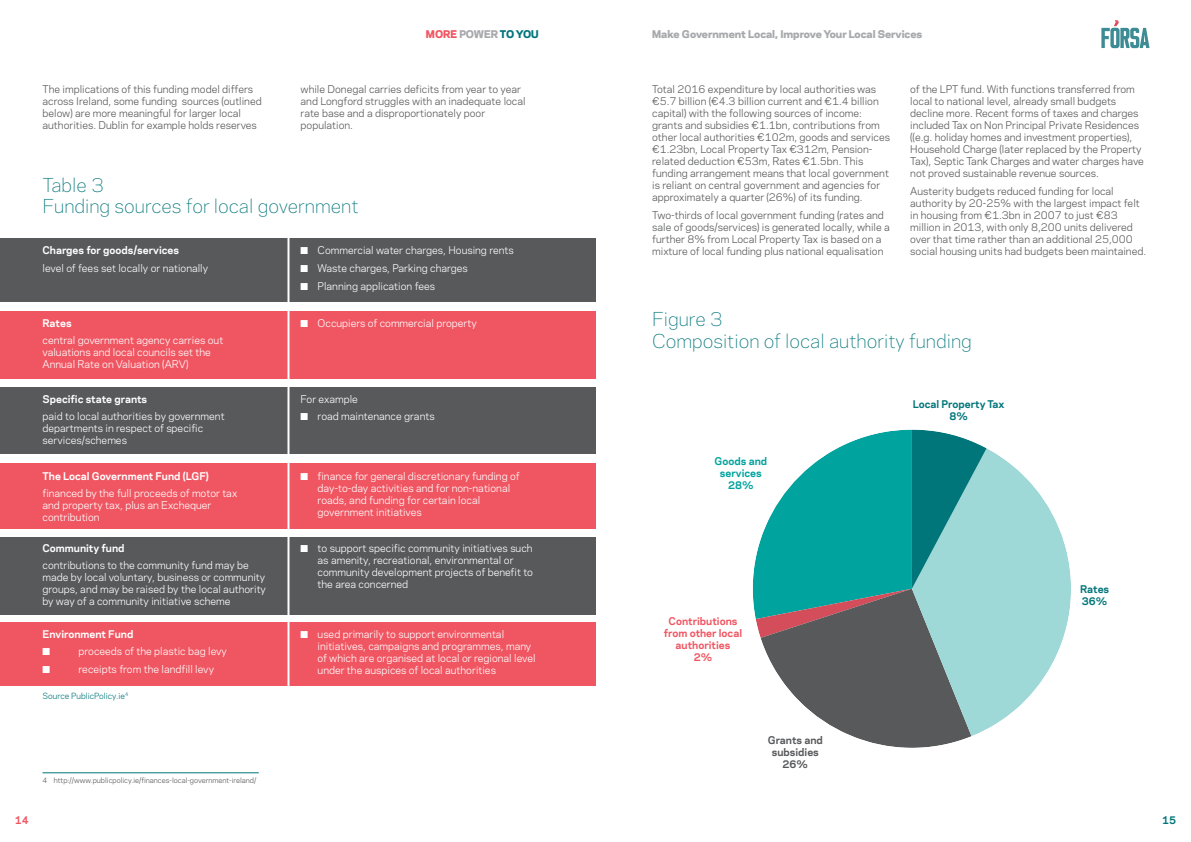
<style>
.page{position:relative;width:1191px;height:842px;background:#fff}
.page>*{position:absolute;margin:0;border:0;box-sizing:border-box;transform-origin:0 0}
.t1{font:300 18px/21.6px "Polaris";color:#00757a}
.t2{font:10px/12px "Polaris";color:#58595b}
.t3{font:10px/12.1px "Polaris";color:#fff}
.t4{font:800 10px "Polaris";color:#a7a9ac}
.t5{font:700 10px/12px "Polaris";color:#f05662;text-align:center}
.t6{font:700 10px/12px "Polaris";color:#00757a}
.t7{font:700 10px/12px "Polaris";color:#58595b;text-align:center}
.t8{font:700 10px/12px "Polaris";color:#00a39d;text-align:center}
.t9{font:700 10px/17.7px "Polaris";color:#fff}
.t10{font:10px "Zapf Dingbats ITC";color:#fff}
.t11{font:8px "Polaris";color:#00757a}
.t12{font:7px "Polaris";color:#58595b}
.s1{color:#f05662}
.s2{color:#00757a}
.s3{font-weight:700}
</style>
<div class="page">
<div style="left:0;top:238px;width:595px;height:64px;background:#58595b"></div>
<div style="left:0;top:311px;width:595px;height:67px;background:#f05662"></div>
<div style="left:0;top:388px;width:595px;height:66px;background:#58595b"></div>
<div style="left:0;top:463px;width:595px;height:65px;background:#f05662"></div>
<div style="left:0;top:537px;width:595px;height:78px;background:#58595b"></div>
<div style="left:0;top:622px;width:595px;height:64px;background:#f05662"></div>
<svg style="left:1101px;top:20px;width:48px;height:28px"></svg>
<hr style="left:287px;top:238px;width:2px;height:448px;background:#fff">
<hr style="left:43px;top:772px;width:216px;height:1px;background:#00757a">
<svg style="left:986px;top:448px;width:85px;height:281px;fill:#9ed8d7"></svg>
<svg style="left:752px;top:430px;width:234px;height:318px"></svg>
<p class="t4" style="left:426px;top:29px;width:114px"><span class="s1">MORE</span> POWER <span class="s2">TO YOU</span></p>
<p class="t2" style="left:43px;top:84px;width:221px">The implications of this funding model differs across Ireland, some funding sources (outlined below) are more meaningful for larger local authorities. Dublin for example holds reserves</p>
<p class="t2" style="left:300px;top:84px;width:226px">while Donegal carries deficits from year to year and Longford struggles with an inadequate local rate base and a disproportionately poor population.</p>
<p class="t1" style="left:43px;top:176px;width:317px">Table 3<br>Funding sources for local government</p>
<p class="t3" style="left:43px;top:242px;width:167px;line-height:17.7px"><span class="s3">Charges for goods/services<br></span>level of fees set locally or nationally</p>
<p class="t3" style="left:43px;top:315px;width:182px;line-height:17.7px"><span class="s3">Rates<br></span>central government agency carries out</p>
<p class="t3" style="left:43px;top:347px;width:170px">valuations and local councils set the<br>Annual Rate on Valuation (ARV)</p>
<p class="t3" style="left:43px;top:391px;width:184px;line-height:17.7px"><span class="s3">Specific state grants<br></span>paid to local authorities by government</p>
<p class="t3" style="left:43px;top:423px;width:162px">departments in respect of specific services/schemes</p>
<p class="t3" style="left:43px;top:468px;width:196px;line-height:17.7px"><span class="s3">The Local Government Fund (LGF) </span>financed by the full proceeds of motor tax</p>
<p class="t3" style="left:43px;top:500px;width:170px">and property tax, plus an Exchequer contribution</p>
<p class="t3" style="left:43px;top:540px;width:208px;line-height:17.7px"><span class="s3">Community fund<br></span>contributions to the community fund may be</p>
<p class="t3" style="left:43px;top:572px;width:225px;text-align:justify">made by local voluntary, business or community groups, and may be raised by the local authority by way of a community initiative scheme</p>
<p class="t9" style="left:43px;top:626px;width:92px">Environment Fund ■</p>
<p class="t3" style="left:79px;top:646px;width:150px">proceeds of the plastic bag levy</p>
<p class="t10" style="left:43px;top:666px;width:9px">■</p>
<p class="t3" style="left:79px;top:664px;width:137px">receipts from the landfill levy</p>
<p class="t11" style="left:43px;top:692px;width:87px">Source PublicPolicy.ie<sup>4</sup></p>
<p class="t3" style="left:300px;top:245px;width:215px">■ Commercial water charges, Housing rents</p>
<p class="t3" style="left:300px;top:263px;width:169px">■ Waste charges, Parking charges</p>
<p class="t3" style="left:300px;top:281px;width:136px">■ Planning application fees</p>
<p class="t3" style="left:300px;top:318px;width:178px">■ Occupiers of commercial property</p>
<p class="t3" style="left:300px;top:394px;width:59px">For example</p>
<p class="t3" style="left:300px;top:411px;width:136px">■ road maintenance grants</p>
<p class="t3" style="left:317px;top:471px;width:203px;text-indent:-17px">■ finance for general discretionary funding of day-to-day activities and for non-national roads, and funding for certain local government initiatives</p>
<p class="t3" style="left:317px;top:543px;width:217px;text-indent:-17px">■ to support specific community initiatives such as amenity, recreational, environmental or community development projects of benefit to the area concerned</p>
<p class="t3" style="left:317px;top:628px;width:219px;text-indent:-17px">■ used primarily to support environmental initiatives, campaigns and programmes, many of which are organised at local or regional level under the auspices of local authorities</p>
<p class="t5" style="left:15px;top:815px;width:15px">14</p>
<p class="t12" style="left:43px;top:777px;width:215px">4 http://www.publicpolicy.ie/finances-local-government-ireland/</p>
<p class="t4" style="left:652px;top:29px;width:271px">Make Government Local, Improve Your Local Services</p>
<p class="t2" style="left:652px;top:84px;width:239px">Total 2016 expenditure by local authorities was €5.7 billion (€4.3 billion current and €1.4 billion capital) with the following sources of income: grants and subsidies €1.1bn, contributions from other local authorities €102m, goods and services €1.23bn, Local Property Tax €312m, Pension&shy;related deduction €53m, Rates €1.5bn. This funding arrangement means that local government is reliant on central government and agencies for approximately a quarter (26%) of its funding.</p>
<p class="t2" style="left:652px;top:210px;width:239px">Two-thirds of local government funding (rates and sale of goods/services) is generated locally, while a further 8% from Local Property Tax is based on a mixture of local funding plus national equalisation</p>
<p class="t2" style="left:910px;top:84px;width:235px">of the LPT fund. With functions transferred from local to national level, already small budgets decline more. Recent forms of taxes and charges included Tax on Non Principal Private Residences ((e.g. holiday homes and investment properties), Household Charge (later replaced by the Property Tax), Septic Tank Charges and water charges have not proved sustainable revenue sources.</p>
<p class="t2" style="left:910px;top:186px;width:237px">Austerity budgets reduced funding for local authority by 20-25% with the largest impact felt in housing from €1.3bn in 2007 to just €83 million in 2013, with only 8,200 units delivered over that time rather than an additional 25,000 social housing units had budgets been maintained.</p>
<p class="t1" style="left:652px;top:310px;width:321px">Figure 3<br>Composition of local authority funding</p>
<p class="t8" style="left:714px;top:456px;width:54px">Goods and services<br>28%</p>
<p class="t6" style="left:913px;top:399px;width:93px;text-align:center">Local Property Tax<br>8%</p>
<p class="t5" style="left:664px;top:616px;width:80px">Contributions from other local authorities<br>2%</p>
<p class="t7" style="left:768px;top:735px;width:56px">Grants and subsidies<br>26%</p>
<p class="t6" style="left:1080px;top:584px;width:31px">Rates<br>36%</p>
<p class="t6" style="left:1162px;top:815px;width:15px">15</p>
</div>
